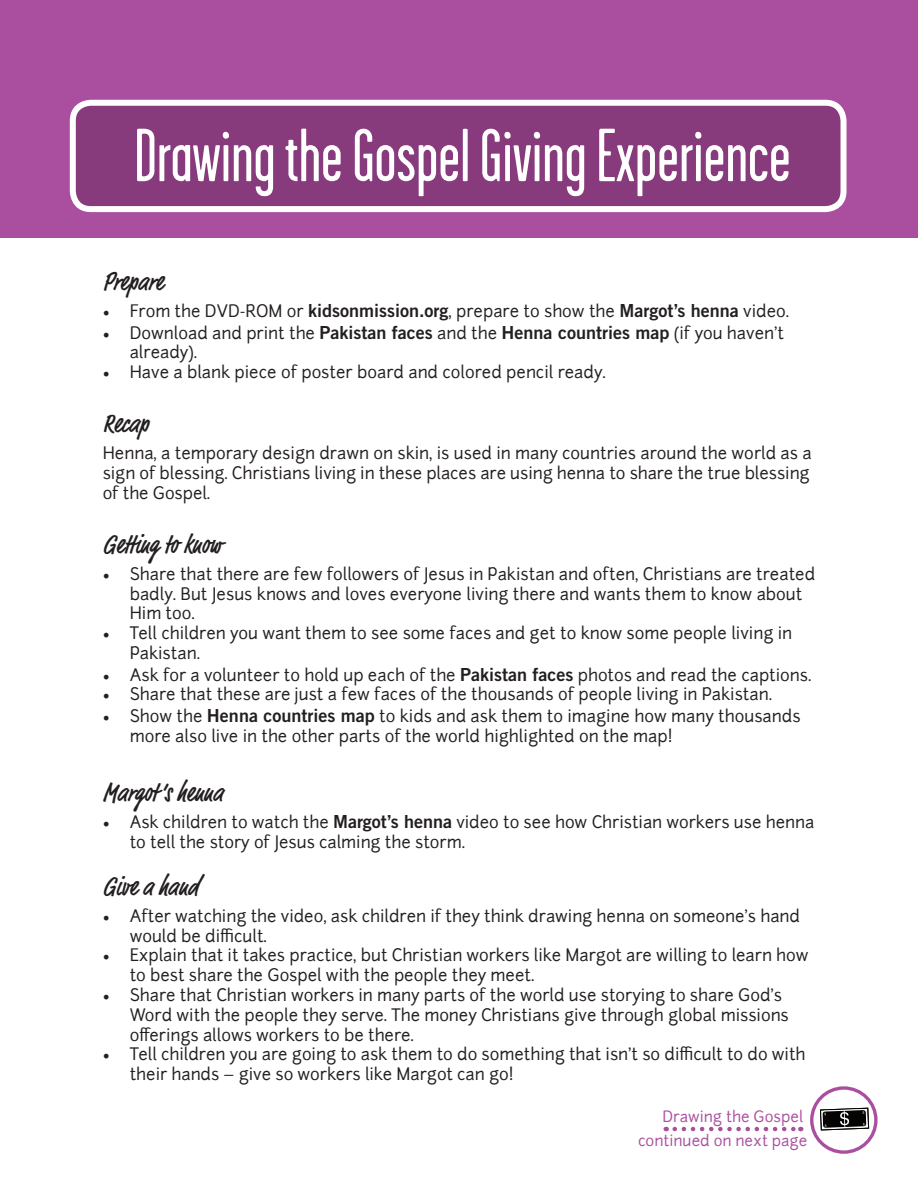
<style>
.page{position:relative;width:918px;height:1188px;background:#fff}
.page>*{position:absolute;margin:0;border:0;box-sizing:border-box;transform-origin:0 0}
.t1{font:75px "Garage Gothic";color:#fff}
.t2{font:500 condensed 27px "Market";color:#231f20}
.t3{font:16.5px/19.8px "Junction";color:#231f20}
.t4{font:15px/24.8px "Junction";color:#aa4f9f;text-align:right}
.s1{font-family:"Minion Pro";font-size:18px}
.s2{font-family:"Trade Gothic LT Std Bd 2";font-size:18px}
</style>
<div class="page">
<svg style="left:820px;top:1108px;width:49px;height:22px"></svg>
<div style="left:810px;top:1086px;width:68px;height:68px;border:3px solid #aa4f9f;border-radius:50%"></div>
<div style="left:0;top:0;width:918px;height:238px;background:#aa4f9f"></div>
<div style="left:73px;top:103px;width:771px;height:106px;background:#873b7d;border-radius:18px"></div>
<div style="left:70px;top:100px;width:777px;height:112px;border:6px solid #fff;border-radius:18px"></div>
<svg style="left:675px;top:1127px;width:126px;height:4px"></svg>
<h1 class="t1" style="left:134px;top:117px;width:658px">Drawing the Gospel Giving Experience</h1>
<h2 class="t2" style="left:103px;top:265px;width:62px">Prepare</h2>
<p class="t3" style="left:103px;top:301px;width:688px"><span class="s1">•</span> From the DVD-ROM or <span class="s2">kidsonmission.org</span>, prepare to show the <span class="s2">Margot’s henna</span> video.</p>
<p class="t3" style="left:130px;top:323px;width:656px;text-indent:-27px"><span class="s1">•</span> Download and print the <span class="s2">Pakistan faces</span> and the <span class="s2">Henna countries map</span> (if you haven’t already).</p>
<p class="t3" style="left:103px;top:362px;width:505px"><span class="s1">•</span> Have a blank piece of poster board and colored pencil ready.</p>
<h2 class="t2" style="left:103px;top:407px;width:48px">Recap</h2>
<p class="t3" style="left:103px;top:443px;width:711px">Henna, a temporary design drawn on skin, is used in many countries around the world as a sign of blessing. Christians living in these places are using henna to share the true blessing of the Gospel.</p>
<h2 class="t2" style="left:103px;top:528px;width:120px">Getting to know</h2>
<p class="t3" style="left:130px;top:564px;width:687px;text-indent:-27px"><span class="s1">•</span> Share that there are few followers of Jesus in Pakistan and often, Christians are treated badly. But Jesus knows and loves everyone living there and wants them to know about<br>Him too.</p>
<p class="t3" style="left:130px;top:623px;width:664px;text-indent:-27px"><span class="s1">•</span> Tell children you want them to see some faces and get to know some people living in<br>Pakistan.</p>
<p class="t3" style="left:103px;top:665px;width:710px"><span class="s1">•</span> Ask for a volunteer to hold up each of the <span class="s2">Pakistan faces</span> photos and read the captions.</p>
<p class="t3" style="left:103px;top:685px;width:671px"><span class="s1">•</span> Share that these are just a few faces of the thousands of people living in Pakistan.</p>
<p class="t3" style="left:130px;top:706px;width:672px;text-indent:-27px"><span class="s1">•</span> Show the <span class="s2">Henna countries map</span> to kids and ask them to imagine how many thousands more also live in the other parts of the world highlighted on the map!</p>
<h2 class="t2" style="left:103px;top:776px;width:122px">Margot’s henna</h2>
<p class="t3" style="left:130px;top:812px;width:686px;text-indent:-27px"><span class="s1">•</span> Ask children to watch the <span class="s2">Margot’s henna</span> video to see how Christian workers use henna to tell the story of Jesus calming the storm.</p>
<h2 class="t2" style="left:103px;top:870px;width:98px">Give a hand</h2>
<p class="t3" style="left:130px;top:906px;width:672px;text-indent:-27px"><span class="s1">•</span> After watching the video, ask children if they think drawing henna on someone’s hand would be difficult.</p>
<p class="t3" style="left:130px;top:946px;width:680px;text-indent:-27px"><span class="s1">•</span> Explain that it takes practice, but Christian workers like Margot are willing to learn how to best share the Gospel with the people they meet.</p>
<p class="t3" style="left:130px;top:985px;width:661px;text-indent:-27px"><span class="s1">•</span> Share that Christian workers in many parts of the world use storying to share God’s<br>Word with the people they serve. The money Christians give through global missions offerings allows workers to be there.</p>
<p class="t3" style="left:130px;top:1045px;width:677px;text-indent:-27px"><span class="s1">•</span> Tell children you are going to ask them to do something that isn’t so difficult to do with their hands – give so workers like Margot can go!</p>
<p class="t4" style="left:638px;top:1104px;width:171px">Drawing the Gospel continued on next page</p>
</div>
